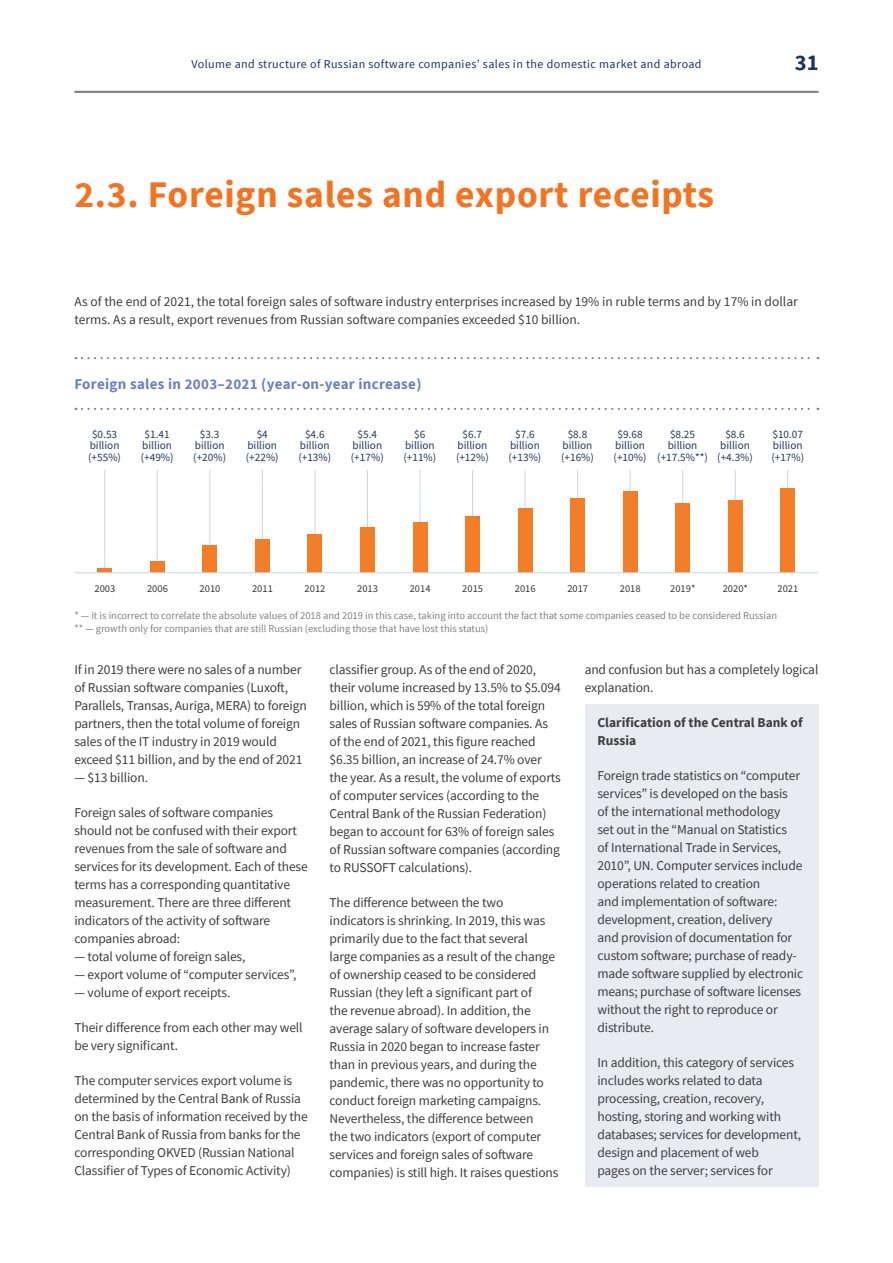
<style>
.page{position:relative;width:893px;height:1263px;background:#fff}
.page>*{position:absolute;margin:0;border:0;box-sizing:border-box;transform-origin:0 0}
.t1{font:700 37.5px "Source Sans Pro";letter-spacing:.02em;color:#f47321}
.t2{font:700 22.5px "Source Sans Pro";color:#1b3665}
.t3{font:700 15px "Source Sans Pro";letter-spacing:.02em;color:#6c82be}
.t4{font:13.5px/18px "Source Sans Pro";letter-spacing:-.01em;color:#3e3e3f}
.t5{font:700 13.5px/18px "Source Sans Pro";color:#3e3e3f}
.t6{font:12px "Source Sans Pro";letter-spacing:.035em;color:#1b3665}
.t7{font:11.25px/11.2px "Source Sans Pro";color:#23395f;text-align:center}
.t8{font:10.5px/12.6px "Source Sans Pro";color:#808285}
.t9{font:10.5px "Source Sans Pro";color:#333638}
</style>
<div class="page">
<hr style="left:74px;top:91px;width:745px;height:2px;background:#808285">
<div style="left:585px;top:704px;width:234px;height:482px;background:#e8ebf0"></div>
<svg style="left:82px;top:357px;width:736px;height:2px"></svg>
<svg style="left:82px;top:408px;width:736px;height:2px"></svg>
<hr style="left:735px;top:470px;width:1px;height:90px;background:#c9d5ec">
<hr style="left:525px;top:470px;width:1px;height:93px;background:#c9d5ec">
<hr style="left:262px;top:470px;width:1px;height:73px;background:#c9d5ec">
<hr style="left:209px;top:470px;width:1px;height:77px;background:#c9d5ec">
<hr style="left:157px;top:470px;width:1px;height:98px;background:#c9d5ec">
<hr style="left:104px;top:470px;width:1px;height:100px;background:#c9d5ec">
<hr style="left:472px;top:470px;width:1px;height:96px;background:#c9d5ec">
<hr style="left:420px;top:470px;width:1px;height:85px;background:#c9d5ec">
<hr style="left:367px;top:470px;width:1px;height:57px;background:#c9d5ec">
<hr style="left:315px;top:470px;width:1px;height:73px;background:#c9d5ec">
<hr style="left:630px;top:470px;width:1px;height:86px;background:#c9d5ec">
<hr style="left:577px;top:470px;width:1px;height:89px;background:#c9d5ec">
<hr style="left:787px;top:470px;width:1px;height:90px;background:#c9d5ec">
<hr style="left:682px;top:470px;width:1px;height:93px;background:#c9d5ec">
<div style="left:518px;top:509px;width:15px;height:64px;background:#f47d28"></div>
<div style="left:255px;top:539px;width:15px;height:34px;background:#f47d28"></div>
<div style="left:202px;top:545px;width:15px;height:28px;background:#f47d28"></div>
<div style="left:150px;top:561px;width:15px;height:12px;background:#f47d28"></div>
<div style="left:97px;top:568px;width:15px;height:5px;background:#f47d28"></div>
<div style="left:465px;top:516px;width:15px;height:57px;background:#f47d28"></div>
<div style="left:412px;top:522px;width:15px;height:51px;background:#f47d28"></div>
<div style="left:360px;top:527px;width:15px;height:46px;background:#f47d28"></div>
<div style="left:307px;top:534px;width:15px;height:39px;background:#f47d28"></div>
<div style="left:623px;top:491px;width:15px;height:82px;background:#f47d28"></div>
<div style="left:570px;top:498px;width:15px;height:75px;background:#f47d28"></div>
<div style="left:780px;top:488px;width:15px;height:85px;background:#f47d28"></div>
<div style="left:675px;top:503px;width:15px;height:70px;background:#f47d28"></div>
<div style="left:728px;top:500px;width:15px;height:73px;background:#f47d28"></div>
<hr style="left:74px;top:572px;width:744px;height:1px;background:#c9d5ec">
<p class="t6" style="left:191px;top:56px;width:512px">Volume and structure of Russian software companies’ sales in the domestic market and abroad</p>
<h2 class="t2" style="left:795px;top:47px;width:25px">31</h2>
<h1 class="t1" style="left:74px;top:169px;width:641px">2.3. Foreign sales and export receipts</h1>
<p class="t4" style="left:74px;top:292px;width:725px">As of the end of 2021, the total foreign sales of software industry enterprises increased by 19% in ruble terms and by 17% in dollar terms. As a result, export revenues from Russian software companies exceeded $10 billion.</p>
<p class="t3" style="left:74px;top:374px;width:349px">Foreign sales in 2003–2021 (year-on-year increase)</p>
<p class="t7" style="left:88px;top:429px;width:34px">$0.53 billion (+55%)</p>
<p class="t7" style="left:141px;top:429px;width:34px">$1.41 billion (+49%)</p>
<p class="t7" style="left:193px;top:429px;width:34px">$3.3 billion (+20%)</p>
<p class="t7" style="left:246px;top:429px;width:34px">$4 billion (+22%)</p>
<p class="t7" style="left:298px;top:429px;width:34px">$4.6 billion (+13%)</p>
<p class="t7" style="left:351px;top:429px;width:34px">$5.4 billion (+17%)</p>
<p class="t7" style="left:403px;top:429px;width:34px">$6 billion (+11%)</p>
<p class="t7" style="left:456px;top:429px;width:34px">$6.7 billion (+12%)</p>
<p class="t7" style="left:508px;top:429px;width:34px">$7.6 billion (+13%)</p>
<p class="t7" style="left:561px;top:429px;width:34px">$8.8 billion (+16%)</p>
<p class="t7" style="left:614px;top:429px;width:34px">$9.68 billion (+10%)</p>
<p class="t7" style="left:657px;top:429px;width:52px">$8.25 billion (+17.5%**)</p>
<p class="t7" style="left:717px;top:429px;width:37px">$8.6 billion (+4.3%)</p>
<p class="t7" style="left:771px;top:429px;width:34px;text-align:left">$10.07 billion (+17%)</p>
<p class="t9" style="left:94px;top:584px;width:22px">2003</p>
<p class="t9" style="left:200px;top:584px;width:22px">2010</p>
<p class="t9" style="left:252px;top:584px;width:22px">2011</p>
<p class="t9" style="left:305px;top:584px;width:22px">2012</p>
<p class="t9" style="left:357px;top:584px;width:22px">2013</p>
<p class="t9" style="left:410px;top:584px;width:22px">2014</p>
<p class="t9" style="left:462px;top:584px;width:22px">2015</p>
<p class="t9" style="left:515px;top:584px;width:22px">2016</p>
<p class="t9" style="left:567px;top:584px;width:22px">2017</p>
<p class="t9" style="left:620px;top:584px;width:22px">2018</p>
<p class="t9" style="left:670px;top:584px;width:27px">2019*</p>
<p class="t9" style="left:723px;top:584px;width:27px">2020*</p>
<p class="t9" style="left:777px;top:584px;width:22px">2021</p>
<p class="t9" style="left:147px;top:584px;width:22px">2006</p>
<p class="t8" style="left:74px;top:610px;width:704px">* — it is incorrect to correlate the absolute values of 2018 and 2019 in this case, taking into account the fact that some companies ceased to be considered Russian ** — growth only for companies that are still Russian (excluding those that have lost this status)</p>
<p class="t4" style="left:74px;top:661px;width:234px">If in 2019 there were no sales of a number of Russian software companies (Luxoft, Parallels, Transas, Auriga, MERA) to foreign partners, then the total volume of foreign sales of the IT industry in 2019 would exceed $11 billion, and by the end of 2021</p>
<p class="t4" style="left:74px;top:769px;width:75px">— $13 billion.</p>
<p class="t4" style="left:74px;top:804px;width:235px">Foreign sales of software companies should not be confused with their export revenues from the sale of software and services for its development. Each of these terms has a corresponding quantitative measurement. There are three different indicators of the activity of software companies abroad:</p>
<p class="t4" style="left:74px;top:948px;width:173px">— total volume of foreign sales,</p>
<p class="t4" style="left:74px;top:966px;width:224px">— export volume of “computer services”,</p>
<p class="t4" style="left:74px;top:984px;width:157px">— volume of export receipts.</p>
<p class="t4" style="left:74px;top:1019px;width:230px">Their difference from each other may well be very significant.</p>
<p class="t4" style="left:74px;top:1072px;width:235px">The computer services export volume is determined by the Central Bank of Russia on the basis of information received by the Central Bank of Russia from banks for the corresponding OKVED (Russian National Classifier of Types of Economic Activity)</p>
<p class="t4" style="left:330px;top:660px;width:233px">classifier group. As of the end of 2020, their volume increased by 13.5% to $5.094 billion, which is 59% of the total foreign sales of Russian software companies. As of the end of 2021, this figure reached $6.35 billion, an increase of 24.7% over the year. As a result, the volume of exports of computer services (according to the Central Bank of the Russian Federation) began to account for 63% of foreign sales of Russian software companies (according to RUSSOFT calculations).</p>
<p class="t4" style="left:330px;top:893px;width:230px">The difference between the two indicators is shrinking. In 2019, this was primarily due to the fact that several large companies as a result of the change of ownership ceased to be considered Russian (they left a significant part of<br>the revenue abroad). In addition, the average salary of software developers in Russia in 2020 began to increase faster than in previous years, and during the pandemic, there was no opportunity to conduct foreign marketing campaigns.<br>Nevertheless, the difference between<br>the two indicators (export of computer services and foreign sales of software companies) is still high. It raises questions</p>
<p class="t4" style="left:585px;top:660px;width:235px">and confusion but has a completely logical explanation.</p>
<p class="t5" style="left:597px;top:713px;width:207px">Clarification of the Central Bank of<br>Russia</p>
<p class="t4" style="left:597px;top:766px;width:207px">Foreign trade statistics on “computer services” is developed on the basis<br>of the international methodology<br>set out in the “Manual on Statistics<br>of International Trade in Services, 2010”, UN. Computer services include operations related to creation<br>and implementation of software: development, creation, delivery<br>and provision of documentation for custom software; purchase of ready&shy;made software supplied by electronic means; purchase of software licenses without the right to reproduce or distribute.</p>
<p class="t4" style="left:597px;top:1053px;width:205px">In addition, this category of services includes works related to data processing, creation, recovery, hosting, storing and working with databases; services for development, design and placement of web<br>pages on the server; services for</p>
</div>
